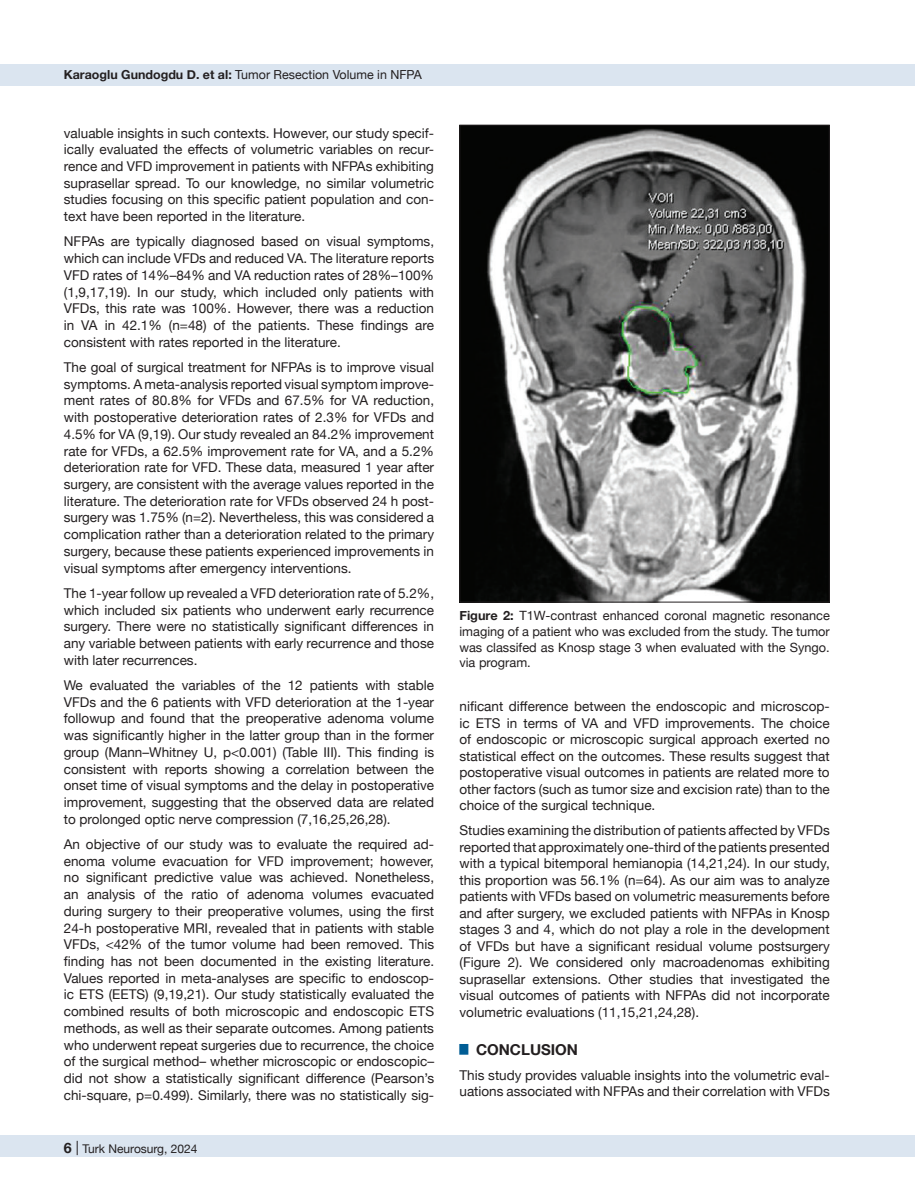
<style>
.page{position:relative;width:915px;height:1191px;background:#fff}
.page>*{position:absolute;margin:0;border:0;box-sizing:border-box;transform-origin:0 0}
.t1{font:700 15px "Helvetica Neue";color:#231f20}
.t2{font:13.5px/16.6px "Helvetica Neue";color:#231f20;text-align:justify}
.t3{font:12.75px/15.8px "Helvetica Neue";color:#231f20;text-align:justify}
.t4{font:12.45px "Helvetica Neue";color:#231f20}
.t5{font:12px "Helvetica Neue";color:#231f20}
.s1{font-weight:700}
.s2{font-weight:700;font-size:14.25px}
.s3{font-size:14.25px}
</style>
<div class="page">
<div style="left:0;top:1135px;width:914px;height:22px;background:#dbe5f0"></div>
<div style="left:0;top:64px;width:914px;height:21px;background:#dbe5f0"></div>
<img style="left:461px;top:127px;width:366px;height:473px">
<p class="t4" style="left:64px;top:66px;width:359px"><span class="s1">Karaoglu Gundogdu D. et al:</span> Tumor Resection Volume in NFPA</p>
<p class="t2" style="left:64px;top:125px;width:371px">valuable insights in such contexts. However, our study specif&shy;ically evaluated the effects of volumetric variables on recur&shy;rence and VFD improvement in patients with NFPAs exhibiting suprasellar spread. To our knowledge, no similar volumetric studies focusing on this specific patient population and con&shy;text have been reported in the literature.</p>
<p class="t2" style="left:64px;top:234px;width:371px">NFPAs are typically diagnosed based on visual symptoms, which can include VFDs and reduced VA. The literature reports VFD rates of 14%–84% and VA reduction rates of 28%–100% (1,9,17,19). In our study, which included only patients with VFDs, this rate was 100%. However, there was a reduction in VA in 42.1% (n=48) of the patients. These findings are consistent with rates reported in the literature.</p>
<p class="t2" style="left:64px;top:359px;width:371px">The goal of surgical treatment for NFPAs is to improve visual symptoms. A meta-analysis reported visual symptom improve&shy;ment rates of 80.8% for VFDs and 67.5% for VA reduction, with postoperative deterioration rates of 2.3% for VFDs and 4.5% for VA (9,19). Our study revealed an 84.2% improvement rate for VFDs, a 62.5% improvement rate for VA, and a 5.2% deterioration rate for VFD. These data, measured 1 year after surgery, are consistent with the average values reported in the literature. The deterioration rate for VFDs observed 24 h post&shy;surgery was 1.75% (n=2). Nevertheless, this was considered a complication rather than a deterioration related to the primary surgery, because these patients experienced improvements in visual symptoms after emergency interventions.</p>
<p class="t2" style="left:64px;top:585px;width:371px">The 1-year follow up revealed a VFD deterioration rate of 5.2%, which included six patients who underwent early recurrence surgery. There were no statistically significant differences in any variable between patients with early recurrence and those with later recurrences.</p>
<p class="t2" style="left:64px;top:677px;width:371px">We evaluated the variables of the 12 patients with stable VFDs and the 6 patients with VFD deterioration at the 1-year followup and found that the preoperative adenoma volume was significantly higher in the latter group than in the former group (Mann–Whitney U, p&lt;0.001) (Table III). This finding is consistent with reports showing a correlation between the onset time of visual symptoms and the delay in postoperative improvement, suggesting that the observed data are related to prolonged optic nerve compression (7,16,25,26,28).</p>
<p class="t2" style="left:64px;top:836px;width:371px">An objective of our study was to evaluate the required ad&shy;enoma volume evacuation for VFD improvement; however, no significant predictive value was achieved. Nonetheless, an analysis of the ratio of adenoma volumes evacuated during surgery to their preoperative volumes, using the first 24-h postoperative MRI, revealed that in patients with stable VFDs, &lt;42% of the tumor volume had been removed. This finding has not been documented in the existing literature.<br>Values reported in meta-analyses are specific to endoscop&shy;ic ETS (EETS) (9,19,21). Our study statistically evaluated the combined results of both microscopic and endoscopic ETS methods, as well as their separate outcomes. Among patients who underwent repeat surgeries due to recurrence, the choice of the surgical method– whether microscopic or endoscopic– did not show a statistically significant difference (Pearson’s chi-square, p=0.499). Similarly, there was no statistically sig-</p>
<p class="t5" style="left:63px;top:1140px;width:136px"><span class="s2">6</span> <span class="s3">|</span> Turk Neurosurg, 2024</p>
<p class="t3" style="left:459px;top:608px;width:372px"><span class="s1">Figure 2:</span> T1W-contrast enhanced coronal magnetic resonance imaging of a patient who was excluded from the study. The tumor was classifed as Knosp stage 3 when evaluated with the Syngo. via program.</p>
<p class="t2" style="left:459px;top:699px;width:371px">nificant difference between the endoscopic and microscop&shy;ic ETS in terms of VA and VFD improvements. The choice of endoscopic or microscopic surgical approach exerted no statistical effect on the outcomes. These results suggest that postoperative visual outcomes in patients are related more to other factors (such as tumor size and excision rate) than to the choice of the surgical technique.</p>
<p class="t2" style="left:459px;top:823px;width:371px">Studies examining the distribution of patients affected by VFDs reported that approximately one-third of the patients presented with a typical bitemporal hemianopia (14,21,24). In our study, this proportion was 56.1% (n=64). As our aim was to analyze patients with VFDs based on volumetric measurements before and after surgery, we excluded patients with NFPAs in Knosp stages 3 and 4, which do not play a role in the development of VFDs but have a significant residual volume postsurgery (Figure 2). We considered only macroadenomas exhibiting suprasellar extensions. Other studies that investigated the visual outcomes of patients with NFPAs did not incorporate volumetric evaluations (11,15,21,24,28).</p>
<p class="t1" style="left:459px;top:1037px;width:120px"><sup>█</sup> CONCLUSION</p>
<p class="t2" style="left:459px;top:1067px;width:371px">This study provides valuable insights into the volumetric eval&shy;uations associated with NFPAs and their correlation with VFDs</p>
</div>
